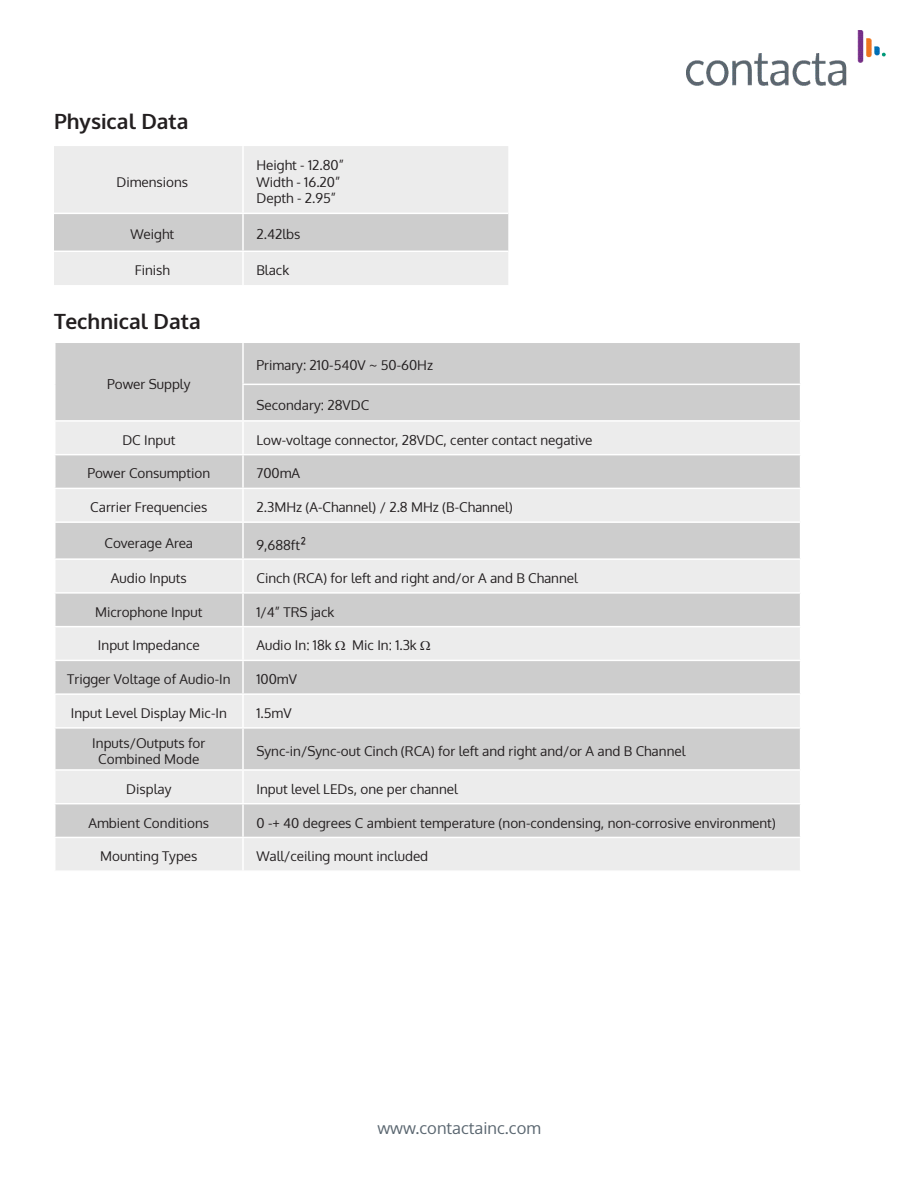
<style>
.page{position:relative;width:918px;height:1188px;background:#fff}
.page>*{position:absolute;margin:0;border:0;box-sizing:border-box;transform-origin:0 0}
.t1{font:700 21px "Oxygen";color:#231f20}
.t2{font:16.5px "Oxygen";color:#5a6670}
.t3{font:13.5px/16.2px "Oxygen";color:#231f20}
.s1{font-size:17.25px}
</style>
<div class="page">
<div style="left:54px;top:146px;width:454px;height:139px;background:#ececec"></div>
<div style="left:54px;top:214px;width:454px;height:37px;background:#cdcdcd"></div>
<hr style="left:242px;top:146px;width:2px;height:67px;background:#fff">
<hr style="left:54px;top:213px;width:189px;height:1px;background:#fff">
<hr style="left:243px;top:213px;width:265px;height:1px;background:#fff">
<hr style="left:242px;top:214px;width:2px;height:37px;background:#fff">
<hr style="left:54px;top:251px;width:189px;height:1px;background:#fff">
<hr style="left:243px;top:251px;width:265px;height:1px;background:#fff">
<hr style="left:242px;top:252px;width:2px;height:33px;background:#fff">
<div style="left:56px;top:343px;width:744px;height:77px;background:#cdcdcd"></div>
<svg style="left:56px;top:422px;width:744px;height:448px;background:#ddd"></svg>
<hr style="left:242px;top:343px;width:2px;height:41px;background:#fff">
<hr style="left:242px;top:384px;width:559px;height:1px;background:#fff">
<hr style="left:242px;top:385px;width:2px;height:35px;background:#fff">
<hr style="left:242px;top:422px;width:2px;height:32px;background:#fff">
<hr style="left:54px;top:454px;width:189px;height:1px;background:#fff">
<hr style="left:243px;top:454px;width:558px;height:1px;background:#fff">
<hr style="left:242px;top:455px;width:2px;height:33px;background:#fff">
<hr style="left:54px;top:488px;width:189px;height:1px;background:#fff">
<hr style="left:243px;top:488px;width:558px;height:1px;background:#fff">
<hr style="left:242px;top:489px;width:2px;height:32px;background:#fff">
<hr style="left:54px;top:521px;width:189px;height:2px;background:#fff">
<hr style="left:243px;top:521px;width:558px;height:2px;background:#fff">
<hr style="left:242px;top:523px;width:2px;height:35px;background:#fff">
<hr style="left:54px;top:558px;width:189px;height:2px;background:#fff">
<hr style="left:243px;top:558px;width:558px;height:2px;background:#fff">
<hr style="left:242px;top:560px;width:2px;height:32px;background:#fff">
<hr style="left:54px;top:592px;width:189px;height:2px;background:#fff">
<hr style="left:243px;top:592px;width:558px;height:2px;background:#fff">
<hr style="left:242px;top:594px;width:2px;height:32px;background:#fff">
<hr style="left:54px;top:626px;width:189px;height:1px;background:#fff">
<hr style="left:243px;top:626px;width:558px;height:1px;background:#fff">
<hr style="left:242px;top:627px;width:2px;height:33px;background:#fff">
<hr style="left:54px;top:660px;width:189px;height:1px;background:#fff">
<hr style="left:243px;top:660px;width:558px;height:1px;background:#fff">
<hr style="left:242px;top:661px;width:2px;height:32px;background:#fff">
<hr style="left:54px;top:693px;width:189px;height:2px;background:#fff">
<hr style="left:243px;top:693px;width:558px;height:2px;background:#fff">
<hr style="left:242px;top:695px;width:2px;height:32px;background:#fff">
<hr style="left:54px;top:727px;width:189px;height:2px;background:#fff">
<hr style="left:243px;top:727px;width:558px;height:2px;background:#fff">
<hr style="left:242px;top:729px;width:2px;height:40px;background:#fff">
<hr style="left:54px;top:769px;width:189px;height:2px;background:#fff">
<hr style="left:243px;top:769px;width:558px;height:2px;background:#fff">
<hr style="left:242px;top:771px;width:2px;height:32px;background:#fff">
<hr style="left:54px;top:803px;width:189px;height:1px;background:#fff">
<hr style="left:243px;top:803px;width:558px;height:1px;background:#fff">
<hr style="left:242px;top:804px;width:2px;height:33px;background:#fff">
<hr style="left:54px;top:837px;width:189px;height:1px;background:#fff">
<hr style="left:243px;top:837px;width:558px;height:1px;background:#fff">
<hr style="left:242px;top:838px;width:2px;height:32px;background:#fff">
<img style="left:686px;top:30px;width:199px;height:55px">
<svg style="left:335px;top:641px;width:10px;height:9px"></svg>
<svg style="left:421px;top:641px;width:9px;height:9px"></svg>
<p class="t1" style="left:54px;top:108px;width:136px">Physical Data</p>
<p class="t3" style="left:117px;top:174px;width:73px">Dimensions</p>
<p class="t3" style="left:257px;top:158px;width:89px">Height - 12.80”<br>Width - 16.20”<br>Depth - 2.95”</p>
<p class="t3" style="left:131px;top:226px;width:45px">Weight</p>
<p class="t3" style="left:257px;top:226px;width:45px">2.42lbs</p>
<p class="t3" style="left:135px;top:262px;width:37px">Finish</p>
<p class="t3" style="left:257px;top:262px;width:34px">Black</p>
<p class="t1" style="left:54px;top:309px;width:148px">Technical Data</p>
<p class="t3" style="left:107px;top:376px;width:85px">Power Supply</p>
<p class="t3" style="left:257px;top:357px;width:178px">Primary: 210-540V ~ 50-60Hz</p>
<p class="t3" style="left:257px;top:397px;width:114px">Secondary: 28VDC</p>
<p class="t3" style="left:122px;top:432px;width:54px">DC Input</p>
<p class="t3" style="left:257px;top:432px;width:338px">Low-voltage connector, 28VDC, center contact negative</p>
<p class="t3" style="left:88px;top:466px;width:124px">Power Consumption</p>
<p class="t3" style="left:257px;top:466px;width:45px">700mA</p>
<p class="t3" style="left:90px;top:499px;width:119px">Carrier Frequencies</p>
<p class="t3" style="left:257px;top:499px;width:258px">2.3MHz (A-Channel) / 2.8 MHz (B-Channel)</p>
<p class="t3" style="left:105px;top:535px;width:90px">Coverage Area</p>
<p class="t3" style="left:257px;top:537px;width:52px">9,688ft<span class="s1">²</span></p>
<p class="t3" style="left:111px;top:570px;width:77px">Audio Inputs</p>
<p class="t3" style="left:257px;top:570px;width:323px">Cinch (RCA) for left and right and/or A and B Channel</p>
<p class="t3" style="left:95px;top:604px;width:109px">Microphone Input</p>
<p class="t3" style="left:257px;top:604px;width:79px">1/4” TRS jack</p>
<p class="t3" style="left:98px;top:638px;width:103px">Input Impedance</p>
<p class="t3" style="left:257px;top:638px;width:77px">Audio In: 18k</p>
<p class="t3" style="left:352px;top:638px;width:66px">Mic In: 1.3k</p>
<p class="t3" style="left:67px;top:671px;width:165px">Trigger Voltage of Audio-In</p>
<p class="t3" style="left:257px;top:671px;width:42px">100mV</p>
<p class="t3" style="left:71px;top:705px;width:157px">Input Level Display Mic-In</p>
<p class="t3" style="left:257px;top:705px;width:37px">1.5mV</p>
<p class="t3" style="left:92px;top:735px;width:115px">Inputs/Outputs for</p>
<p class="t3" style="left:98px;top:751px;width:103px">Combined Mode</p>
<p class="t3" style="left:257px;top:743px;width:431px">Sync-in/Sync-out Cinch (RCA) for left and right and/or A and B Channel</p>
<p class="t3" style="left:126px;top:781px;width:47px">Display</p>
<p class="t3" style="left:257px;top:781px;width:203px">Input level LEDs, one per channel</p>
<p class="t3" style="left:89px;top:815px;width:122px">Ambient Conditions</p>
<p class="t3" style="left:257px;top:815px;width:521px">0 -+ 40 degrees C ambient temperature (non-condensing, non-corrosive environment)</p>
<p class="t3" style="left:100px;top:848px;width:99px">Mounting Types</p>
<p class="t3" style="left:257px;top:848px;width:173px">Wall/ceiling mount included</p>
<p class="t2" style="left:377px;top:1117px;width:165px">www.contactainc.com</p>
</div>
